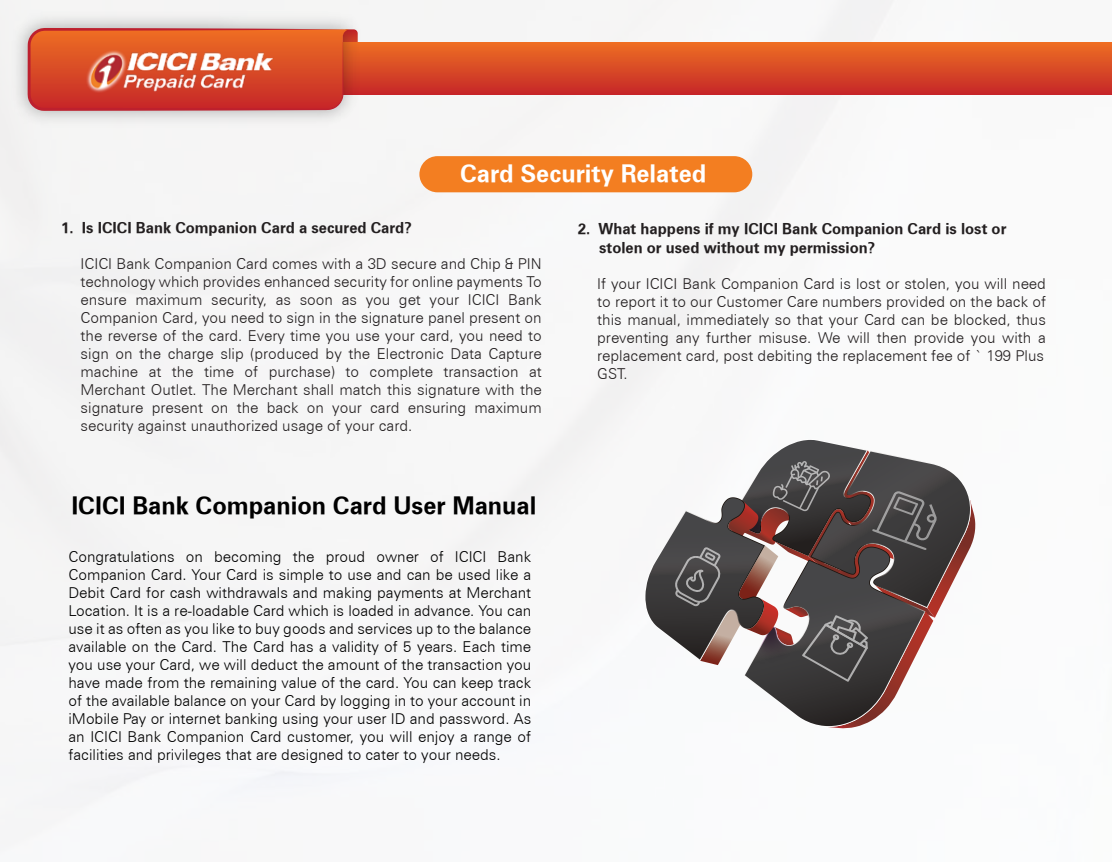
<style>
.page{position:relative;width:1112px;height:863px;background:#fff}
.page>*{position:absolute;margin:0;border:0;box-sizing:border-box;transform-origin:0 0}
.t1{font:24px "Zurich Bold BT";color:#000}
.t2{font:24px "Zurich Bold BT";color:#fff}
.t3{font:300 15px/18px "Zurich BT";color:#231f20;text-align:justify}
.t4{font:300 15px/18px "Zurich BT";color:#000;text-align:justify}
.t5{font:15px/18px "Zurich Bold BT";color:#231f20}
</style>
<div class="page">
<img style="left:0;top:0;width:1112px;height:809px">
<svg style="left:644px;top:440px;width:331px;height:288px"></svg>
<div style="left:419px;top:156px;width:333px;height:36px;background:#f37e21;border-radius:18px"></div>
<div style="left:35px;top:42px;width:1077px;height:52px;background:linear-gradient(to bottom,#ee6f23,#c62928)"></div>
<img style="left:4px;top:4px;width:370px;height:129px">
<svg style="left:28px;top:28px;width:330px;height:83px;background:#d64c2d"></svg>
<img style="left:81px;top:47px;width:199px;height:45px">
<h1 class="t2" style="left:460px;top:158px;width:248px">Card Security Related</h1>
<p class="t5" style="left:61px;top:218px;width:352px">1. Is ICICI Bank Companion Card a secured Card?</p>
<p class="t3" style="left:81px;top:254px;width:462px">ICICI Bank Companion Card comes with a 3D secure and Chip &amp; PIN technology which provides enhanced security for online payments To ensure maximum security, as soon as you get your ICICI Bank Companion Card, you need to sign in the signature panel present on the reverse of the card. Every time you use your card, you need to sign on the charge slip (produced by the Electronic Data Capture machine at the time of purchase) to complete transaction at Merchant Outlet. The Merchant shall match this signature with the signature present on the back on your card ensuring maximum security against unauthorized usage of your card.</p>
<h1 class="t1" style="left:71px;top:490px;width:466px">ICICI Bank Companion Card User Manual</h1>
<p class="t4" style="left:68px;top:547px;width:464px">Congratulations on becoming the proud owner of ICICI Bank Companion Card. Your Card is simple to use and can be used like a Debit Card for cash withdrawals and making payments at Merchant Location. It is a re-loadable Card which is loaded in advance. You can use it as often as you like to buy goods and services up to the balance available on the Card. The Card has a validity of 5 years. Each time you use your Card, we will deduct the amount of the transaction you have made from the remaining value of the card. You can keep track of the available balance on your Card by logging in to your account in iMobile Pay or internet banking using your user ID and password. As an ICICI Bank Companion Card customer, you will enjoy a range of facilities and privileges that are designed to cater to your needs.</p>
<p class="t5" style="left:599px;top:220px;width:409px;text-indent:-21px">2. What happens if my ICICI Bank Companion Card is lost or stolen or used without my permission?</p>
<p class="t3" style="left:597px;top:274px;width:450px;text-align:left">If your ICICI Bank Companion Card is lost or stolen, you will need to report it to our Customer Care numbers provided on the back of this manual, immediately so that your Card can be blocked, thus preventing any further misuse. We will then provide you with a replacement card, post debiting the replacement fee of ` 199 Plus GST.</p>
</div>
